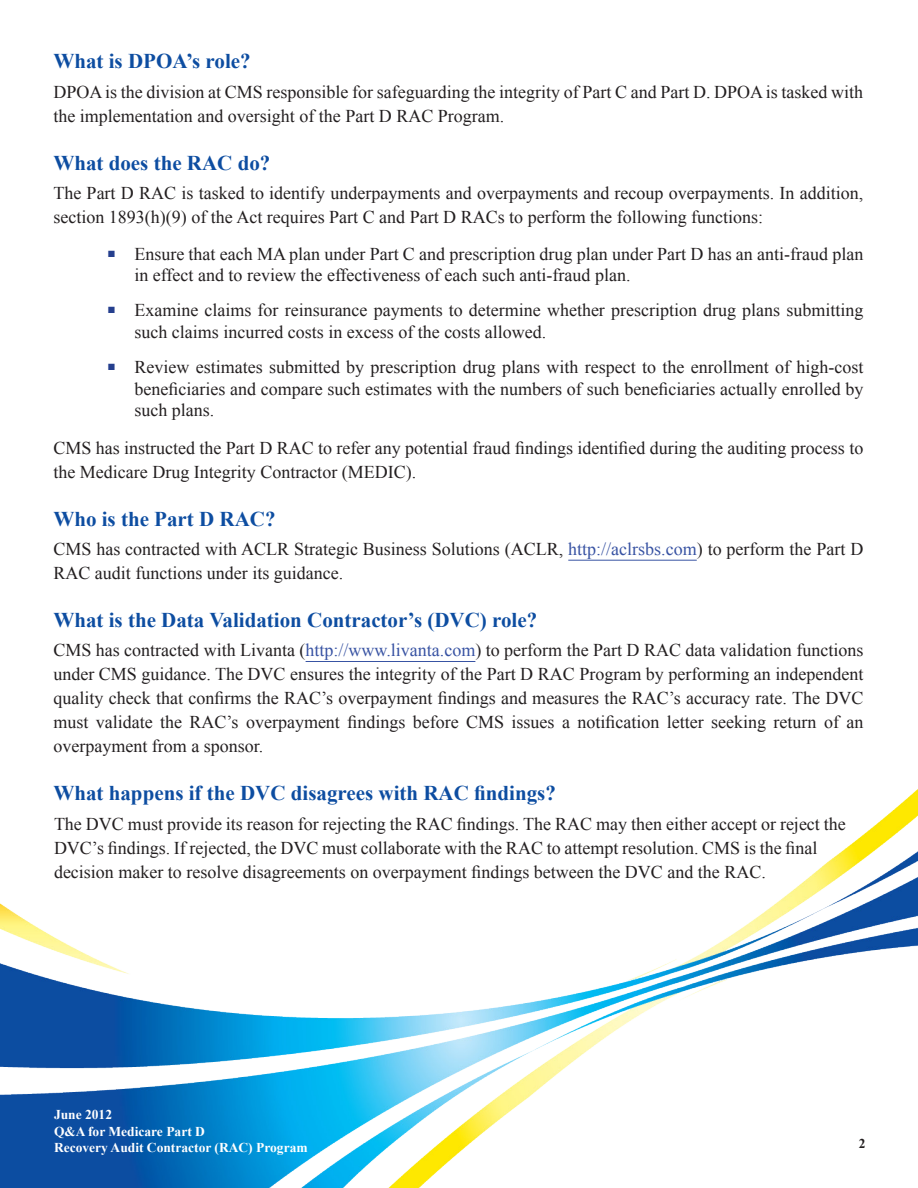
<style>
.page{position:relative;width:918px;height:1188px;background:#fff}
.page>*{position:absolute;margin:0;border:0;box-sizing:border-box;transform-origin:0 0}
.t1{font:700 21px "Times New Roman";color:#0d4da1}
.t2{font:18px/24px "Times New Roman";color:#231f20}
.t3{font:700 13.5px/16.5px "Times New Roman";color:#fff}
.t4{font:700 13.5px "Times New Roman";color:#231f20}
.s1{color:#3853a3}
</style>
<div class="page">
<img style="left:0;top:789px;width:918px;height:399px">
<hr style="left:568px;top:560px;width:129px;height:1px;background:#3853a3">
<hr style="left:306px;top:661px;width:169px;height:1px;background:#3853a3">
<h2 class="t1" style="left:53px;top:47px;width:199px">What is DPOA’s role?</h2>
<p class="t2" style="left:53px;top:79px;width:811px">DPOA is the division at CMS responsible for safeguarding the integrity of Part C and Part D. DPOA is tasked with the implementation and oversight of the Part D RAC Program.</p>
<h2 class="t1" style="left:53px;top:148px;width:218px">What does the RAC do?</h2>
<p class="t2" style="left:53px;top:181px;width:811px">The Part D RAC is tasked to identify underpayments and overpayments and recoup overpayments. In addition, section 1893(h)(9) of the Act requires Part C and Part D RACs to perform the following functions:</p>
<p class="t2" style="left:134px;top:242px;width:731px;line-height:21.6px;text-indent:-27px"><sup>■</sup> Ensure that each MA plan under Part C and prescription drug plan under Part D has an anti-fraud plan in effect and to review the effectiveness of each such anti-fraud plan.</p>
<p class="t2" style="left:134px;top:299px;width:731px;line-height:21.6px;text-indent:-27px"><sup>■</sup> Examine claims for reinsurance payments to determine whether prescription drug plans submitting such claims incurred costs in excess of the costs allowed.</p>
<p class="t2" style="left:134px;top:356px;width:731px;line-height:21.6px;text-align:justify;text-indent:-27px"><sup>■</sup> Review estimates submitted by prescription drug plans with respect to the enrollment of high-cost beneficiaries and compare such estimates with the numbers of such beneficiaries actually enrolled by such plans.</p>
<p class="t2" style="left:53px;top:435px;width:811px">CMS has instructed the Part D RAC to refer any potential fraud findings identified during the auditing process to the Medicare Drug Integrity Contractor (MEDIC).</p>
<h2 class="t1" style="left:53px;top:504px;width:224px">Who is the Part D RAC?</h2>
<p class="t2" style="left:53px;top:537px;width:811px">CMS has contracted with ACLR Strategic Business Solutions (ACLR, <span class="s1">http://aclrsbs.com</span>) to perform the Part D<br>RAC audit functions under its guidance.</p>
<h2 class="t1" style="left:53px;top:605px;width:485px">What is the Data Validation Contractor’s (DVC) role?</h2>
<p class="t2" style="left:53px;top:638px;width:812px;text-align:justify">CMS has contracted with Livanta (<span class="s1">http://www.livanta.com</span>) to perform the Part D RAC data validation functions under CMS guidance. The DVC ensures the integrity of the Part D RAC Program by performing an independent quality check that confirms the RAC’s overpayment findings and measures the RAC’s accuracy rate. The DVC must validate the RAC’s overpayment findings before CMS issues a notification letter seeking return of an overpayment from a sponsor.</p>
<h2 class="t1" style="left:53px;top:779px;width:504px">What happens if the DVC disagrees with RAC findings?</h2>
<p class="t2" style="left:54px;top:811px;width:793px">The DVC must provide its reason for rejecting the RAC findings. The RAC may then either accept or reject the<br>DVC’s findings. If rejected, the DVC must collaborate with the RAC to attempt resolution. CMS is the final decision maker to resolve disagreements on overpayment findings between the DVC and the RAC.</p>
<p class="t3" style="left:54px;top:1106px;width:255px">June 2012<br>Q&amp;A for Medicare Part D<br>Recovery Audit Contractor (RAC) Program</p>
<p class="t4" style="left:859px;top:1135px;width:8px">2</p>
</div>
